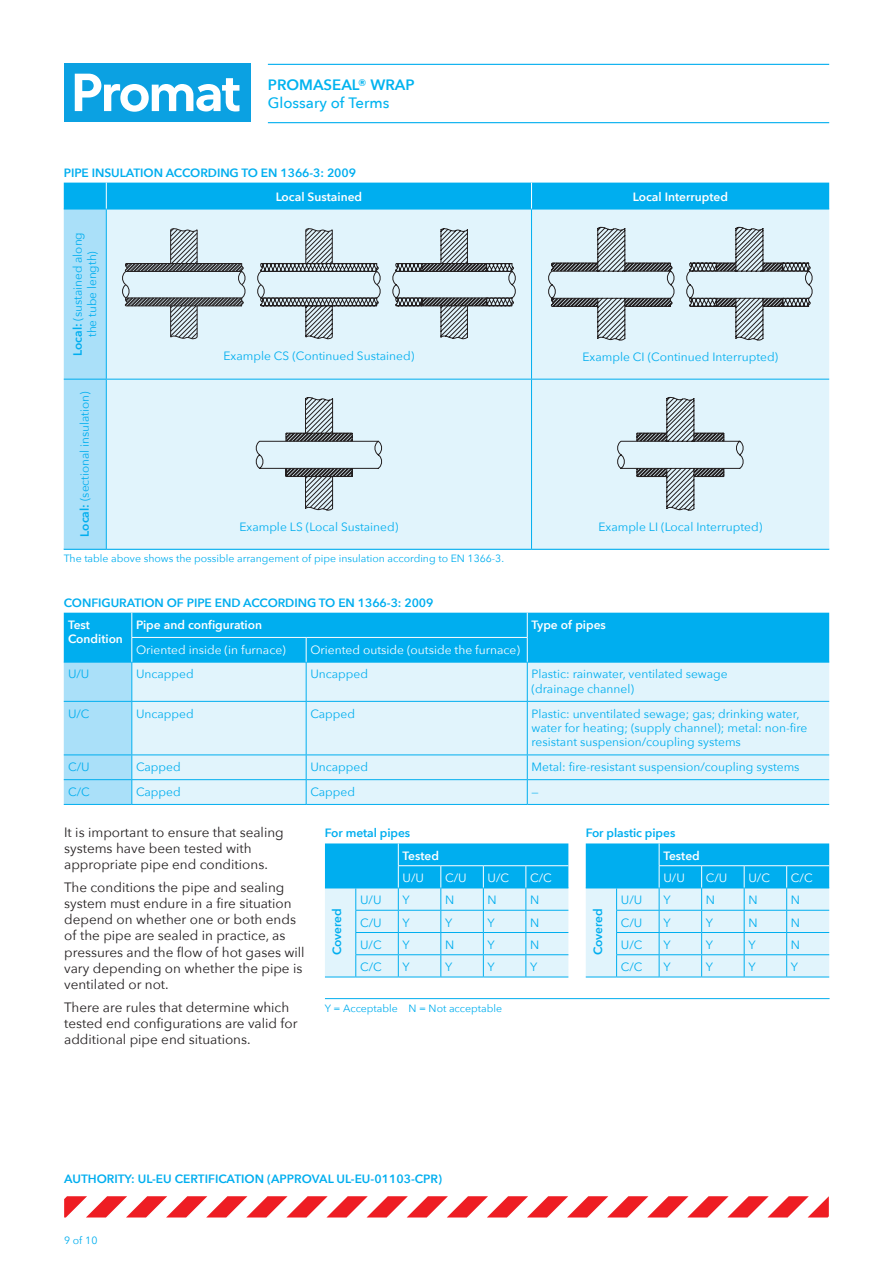
<style>
.page{position:relative;width:893px;height:1263px;background:#fff}
.page>*{position:absolute;margin:0;border:0;box-sizing:border-box;transform-origin:0 0}
.t1{font:500 15px "Avenir Next";color:#00b3ef}
.t2{font:600 15px "Avenir Next";color:#00b3ef}
.t3{font:13.5px/16.2px "Avenir Next";color:#231f20}
.t4{font:12px/14.4px "Avenir Next";color:#00aeef}
.t5{font:600 12px "Avenir Next";letter-spacing:-.005em;color:#00aeef}
.t6{font:600 12px/14.4px "Avenir Next";color:#fff}
.t7{font:12px "Avenir Next";color:#fff}
.t8{font:10.5px "Avenir Next";color:#00aeef}
.s1{font-weight:600}
</style>
<div class="page">
<div style="left:64px;top:64px;width:186px;height:58px;background:#0ba1e2"></div>
<svg style="left:75px;top:74px;width:164px;height:38px"></svg>
<hr style="left:268px;top:122px;width:561px;height:1px;background:#00aeef">
<hr style="left:268px;top:64px;width:561px;height:1px;background:#00aeef">
<svg style="left:64px;top:1196px;width:765px;height:21px"></svg>
<hr style="left:64px;top:549px;width:42px;height:1px;background:#00aeef">
<hr style="left:106px;top:549px;width:425px;height:1px;background:#00aeef">
<hr style="left:531px;top:549px;width:298px;height:1px;background:#00aeef">
<svg style="left:64px;top:183px;width:765px;height:366px;background:#c2e2ef"></svg>
<hr style="left:64px;top:804px;width:68px;height:1px;background:#00aeef">
<hr style="left:132px;top:804px;width:174px;height:1px;background:#00aeef">
<hr style="left:306px;top:804px;width:221px;height:1px;background:#00aeef">
<hr style="left:527px;top:804px;width:302px;height:1px;background:#00aeef">
<svg style="left:64px;top:613px;width:765px;height:191px;background:#9fdff8"></svg>
<hr style="left:325px;top:977px;width:31px;height:1px;background:#00aeef">
<hr style="left:356px;top:977px;width:42px;height:1px;background:#00aeef">
<hr style="left:398px;top:977px;width:43px;height:1px;background:#00aeef">
<hr style="left:441px;top:977px;width:42px;height:1px;background:#00aeef">
<hr style="left:483px;top:977px;width:43px;height:1px;background:#00aeef">
<hr style="left:526px;top:977px;width:42px;height:1px;background:#00aeef">
<svg style="left:325px;top:843px;width:243px;height:134px;background:#8fdaf7"></svg>
<hr style="left:586px;top:977px;width:31px;height:1px;background:#00aeef">
<hr style="left:617px;top:977px;width:42px;height:1px;background:#00aeef">
<hr style="left:659px;top:977px;width:43px;height:1px;background:#00aeef">
<hr style="left:702px;top:977px;width:42px;height:1px;background:#00aeef">
<hr style="left:744px;top:977px;width:43px;height:1px;background:#00aeef">
<hr style="left:787px;top:977px;width:42px;height:1px;background:#00aeef">
<svg style="left:586px;top:843px;width:243px;height:134px;background:#8fdaf7"></svg>
<hr style="left:325px;top:998px;width:505px;height:1px;background:#00aeef">
<p class="t2" style="left:268px;top:72px;width:148px">PROMASEAL® WRAP</p>
<p class="t1" style="left:268px;top:90px;width:123px">Glossary of Terms</p>
<p class="t5" style="left:64px;top:162px;width:294px">PIPE INSULATION ACCORDING TO EN 1366-3: 2009</p>
<p class="t6" style="left:276px;top:189px;width:88px">Local Sustained</p>
<p class="t6" style="left:633px;top:189px;width:97px">Local Interrupted</p>
<p class="t4" style="left:70px;top:356px;width:125px;text-align:center;rotate:-90deg"><span class="s1">Local:</span> (sustained along the tube length)</p>
<p class="t4" style="left:223px;top:348px;width:192px">Example CS (Continued Sustained)</p>
<p class="t4" style="left:582px;top:349px;width:197px">Example CI (Continued Interrupted)</p>
<p class="t4" style="left:77px;top:537px;width:146px;rotate:-90deg"><span class="s1">Local:</span> (sectional insulation)</p>
<p class="t4" style="left:239px;top:519px;width:160px">Example LS (Local Sustained)</p>
<p class="t4" style="left:598px;top:519px;width:165px">Example LI (Local Interrupted)</p>
<p class="t8" style="left:64px;top:550px;width:442px">The table above shows the possible arrangement of pipe insulation according to EN 1366-3.</p>
<p class="t5" style="left:64px;top:592px;width:371px">CONFIGURATION OF PIPE END ACCORDING TO EN 1366-3: 2009</p>
<p class="t6" style="left:68px;top:617px;width:56px">Test<br>Condition</p>
<p class="t6" style="left:136px;top:617px;width:128px">Pipe and configuration</p>
<p class="t6" style="left:531px;top:617px;width:76px">Type of pipes</p>
<p class="t7" style="left:136px;top:639px;width:151px">Oriented inside (in furnace)</p>
<p class="t7" style="left:310px;top:639px;width:211px">Oriented outside (outside the furnace)</p>
<p class="t4" style="left:68px;top:666px;width:23px">U/U</p>
<p class="t4" style="left:136px;top:666px;width:59px">Uncapped</p>
<p class="t4" style="left:310px;top:666px;width:59px">Uncapped</p>
<p class="t4" style="left:531px;top:666px;width:198px">Plastic: rainwater, ventilated sewage (drainage channel)</p>
<p class="t4" style="left:68px;top:706px;width:23px">U/C</p>
<p class="t4" style="left:136px;top:706px;width:59px">Uncapped</p>
<p class="t4" style="left:310px;top:706px;width:46px">Capped</p>
<p class="t4" style="left:531px;top:706px;width:277px">Plastic: unventilated sewage; gas; drinking water, water for heating; (supply channel); metal: non-fire resistant suspension/coupling systems</p>
<p class="t4" style="left:68px;top:759px;width:23px">C/U</p>
<p class="t4" style="left:136px;top:759px;width:46px">Capped</p>
<p class="t4" style="left:310px;top:759px;width:59px">Uncapped</p>
<p class="t4" style="left:531px;top:759px;width:270px">Metal: fire-resistant suspension/coupling systems</p>
<p class="t4" style="left:68px;top:784px;width:23px">C/C</p>
<p class="t4" style="left:136px;top:784px;width:46px">Capped</p>
<p class="t4" style="left:310px;top:784px;width:46px">Capped</p>
<p class="t4" style="left:531px;top:784px;width:9px">—</p>
<p class="t3" style="left:64px;top:823px;width:221px">It is important to ensure that sealing systems have been tested with appropriate pipe end conditions.</p>
<p class="t3" style="left:64px;top:878px;width:242px">The conditions the pipe and sealing system must endure in a fire situation depend on whether one or both ends of the pipe are sealed in practice, as pressures and the flow of hot gases will vary depending on whether the pipe is ventilated or not.</p>
<p class="t3" style="left:64px;top:998px;width:235px">There are rules that determine which tested end configurations are valid for additional pipe end situations.</p>
<p class="t5" style="left:325px;top:823px;width:87px">For metal pipes</p>
<p class="t6" style="left:403px;top:848px;width:38px">Tested</p>
<p class="t7" style="left:403px;top:868px;width:23px">U/U</p>
<p class="t7" style="left:445px;top:868px;width:23px">C/U</p>
<p class="t7" style="left:488px;top:868px;width:23px">U/C</p>
<p class="t7" style="left:530px;top:868px;width:23px">C/C</p>
<p class="t5" style="left:327px;top:955px;width:49px;rotate:-90deg">Covered</p>
<p class="t5" style="left:586px;top:823px;width:91px">For plastic pipes</p>
<p class="t6" style="left:663px;top:848px;width:38px">Tested</p>
<p class="t7" style="left:663px;top:868px;width:23px">U/U</p>
<p class="t7" style="left:706px;top:868px;width:23px">C/U</p>
<p class="t7" style="left:748px;top:868px;width:23px">U/C</p>
<p class="t7" style="left:791px;top:868px;width:23px">C/C</p>
<p class="t5" style="left:588px;top:955px;width:49px;rotate:-90deg">Covered</p>
<p class="t4" style="left:360px;top:892px;width:23px">U/U</p>
<p class="t4" style="left:403px;top:892px;width:9px">Y</p>
<p class="t4" style="left:445px;top:892px;width:11px">N</p>
<p class="t4" style="left:488px;top:892px;width:11px">N</p>
<p class="t4" style="left:530px;top:892px;width:11px">N</p>
<p class="t4" style="left:360px;top:915px;width:23px">C/U</p>
<p class="t4" style="left:403px;top:915px;width:9px">Y</p>
<p class="t4" style="left:445px;top:915px;width:9px">Y</p>
<p class="t4" style="left:488px;top:915px;width:9px">Y</p>
<p class="t4" style="left:530px;top:915px;width:11px">N</p>
<p class="t4" style="left:360px;top:937px;width:23px">U/C</p>
<p class="t4" style="left:403px;top:937px;width:9px">Y</p>
<p class="t4" style="left:445px;top:937px;width:11px">N</p>
<p class="t4" style="left:488px;top:937px;width:9px">Y</p>
<p class="t4" style="left:530px;top:937px;width:11px">N</p>
<p class="t4" style="left:360px;top:959px;width:23px">C/C</p>
<p class="t4" style="left:403px;top:959px;width:9px">Y</p>
<p class="t4" style="left:445px;top:959px;width:9px">Y</p>
<p class="t4" style="left:488px;top:959px;width:9px">Y</p>
<p class="t4" style="left:530px;top:959px;width:9px">Y</p>
<p class="t4" style="left:621px;top:892px;width:23px">U/U</p>
<p class="t4" style="left:663px;top:892px;width:9px">Y</p>
<p class="t4" style="left:706px;top:892px;width:11px">N</p>
<p class="t4" style="left:748px;top:892px;width:11px">N</p>
<p class="t4" style="left:791px;top:892px;width:11px">N</p>
<p class="t4" style="left:621px;top:915px;width:23px">C/U</p>
<p class="t4" style="left:663px;top:915px;width:9px">Y</p>
<p class="t4" style="left:706px;top:915px;width:9px">Y</p>
<p class="t4" style="left:748px;top:915px;width:11px">N</p>
<p class="t4" style="left:791px;top:915px;width:11px">N</p>
<p class="t4" style="left:621px;top:937px;width:23px">U/C</p>
<p class="t4" style="left:663px;top:937px;width:9px">Y</p>
<p class="t4" style="left:706px;top:937px;width:9px">Y</p>
<p class="t4" style="left:748px;top:937px;width:9px">Y</p>
<p class="t4" style="left:791px;top:937px;width:11px">N</p>
<p class="t4" style="left:621px;top:959px;width:23px">C/C</p>
<p class="t4" style="left:663px;top:959px;width:9px">Y</p>
<p class="t4" style="left:706px;top:959px;width:9px">Y</p>
<p class="t4" style="left:748px;top:959px;width:9px">Y</p>
<p class="t4" style="left:791px;top:959px;width:9px">Y</p>
<p class="t8" style="left:325px;top:999px;width:179px">Y = Acceptable N = Not acceptable</p>
<p class="t5" style="left:64px;top:1168px;width:379px">AUTHORITY: UL-EU CERTIFICATION (APPROVAL UL-EU-01103-CPR)</p>
<p class="t8" style="left:64px;top:1231px;width:35px">9 of 10</p>
</div>
